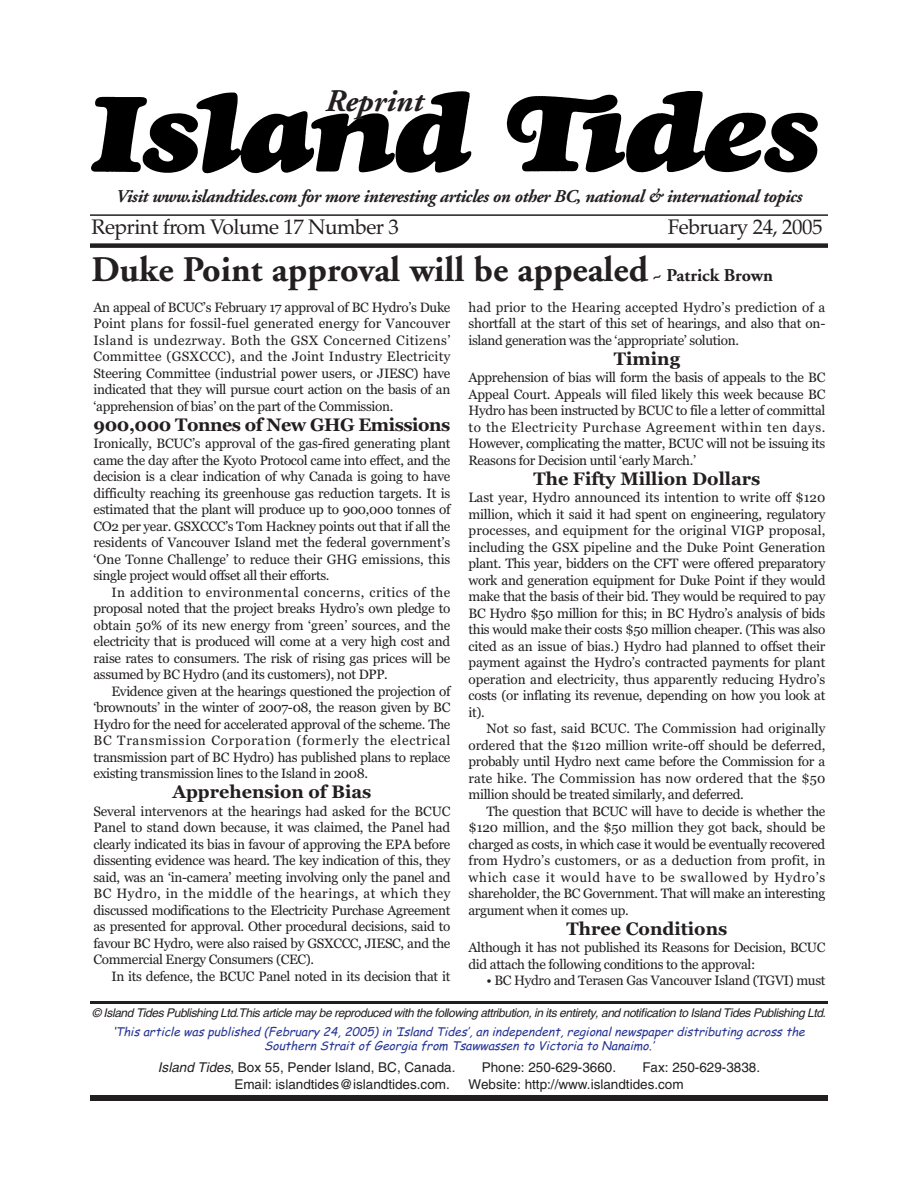
<style>
.page{position:relative;width:918px;height:1188px;background:#fff}
.page>*{position:absolute;margin:0;border:0;box-sizing:border-box;transform-origin:0 0}
.t1{font:700 36px "Adobe Garamond";color:#231f20}
.t2{font:italic 700 31.5px "Adobe Garamond";color:#231f20}
.t3{font:21px "Palatino";letter-spacing:-.025em;color:#231f20}
.t4{font:italic 700 18px "Adobe Garamond";letter-spacing:-.025em;color:#231f20}
.t5{font:700 18px "Georgia";color:#231f20}
.t6{font:700 18px "Georgia";letter-spacing:-.025em;color:#231f20}
.t7{font:13.5px/16.5px "Georgia";letter-spacing:-.025em;color:#231f20;text-align:justify}
.t8{font:13.5px "Helvetica";color:#231f20}
.t9{font:italic 12px/14.5px "Comic Sans MS";color:#293795;text-align:center}
.t10{font:italic 12px "Helvetica";letter-spacing:-.035em;color:#231f20}
.s1{font-size:18px}
.s2{color:#231f20}
.s3{font-style:italic}
</style>
<div class="page">
<hr style="left:90px;top:214px;width:738px;height:2px;background:#231f20">
<div style="left:90px;top:243px;width:738px;height:5px;background:#231f20"></div>
<img style="left:91px;top:92px;width:727px;height:81px">
<hr style="left:90px;top:1001px;width:738px;height:3px;background:#231f20">
<div style="left:90px;top:1095px;width:738px;height:6px;background:#231f20"></div>
<h2 class="t2" style="left:326px;top:89px;width:99px">Reprint</h2>
<h3 class="t4" style="left:116px;top:189px;width:688px">Visit www.islandtides.com for more interesting articles on other BC, national &amp; international topics</h3>
<h3 class="t3" style="left:92px;top:214px;width:309px">Reprint from Volume 17 Number 3</h3>
<h3 class="t3" style="left:668px;top:214px;width:156px">February 24, 2005</h3>
<h1 class="t1" style="left:92px;top:256px;width:683px">Duke Point approval will be appealed <span class="s1">~ Patrick Brown</span></h1>
<p class="t7" style="left:94px;top:299px;width:358px">An appeal of BCUC’s February 17 approval of BC Hydro’s Duke Point plans for fossil-fuel generated energy for Vancouver Island is undezrway. Both the GSX Concerned Citizens’ Committee (GSXCCC), and the Joint Industry Electricity Steering Committee (industrial power users, or JIESC) have indicated that they will pursue court action on the basis of an ‘apprehension of bias’ on the part of the Commission.</p>
<h3 class="t6" style="left:94px;top:414px;width:358px">900,000 Tonnes of New GHG Emissions</h3>
<p class="t7" style="left:94px;top:435px;width:358px">Ironically, BCUC’s approval of the gas-fired generating plant came the day after the Kyoto Protocol came into effect, and the decision is a clear indication of why Canada is going to have difficulty reaching its greenhouse gas reduction targets. It is estimated that the plant will produce up to 900,000 tonnes of CO2 per year. GSXCCC’s Tom Hackney points out that if all the residents of Vancouver Island met the federal government’s ‘One Tonne Challenge’ to reduce their GHG emissions, this single project would offset all their efforts.</p>
<p class="t7" style="left:94px;top:584px;width:358px;text-indent:18px">In addition to environmental concerns, critics of the proposal noted that the project breaks Hydro’s own pledge to obtain 50% of its new energy from ‘green’ sources, and the electricity that is produced will come at a very high cost and raise rates to consumers. The risk of rising gas prices will be assumed by BC Hydro (and its customers), not DPP.</p>
<p class="t7" style="left:94px;top:683px;width:358px;text-indent:18px">Evidence given at the hearings questioned the projection of ‘brownouts’ in the winter of 2007-08, the reason given by BC Hydro for the need for accelerated approval of the scheme. The BC Transmission Corporation (formerly the electrical transmission part of BC Hydro) has published plans to replace existing transmission lines to the Island in 2008.</p>
<h3 class="t5" style="left:172px;top:781px;width:201px">Apprehension of Bias</h3>
<p class="t7" style="left:94px;top:803px;width:358px">Several intervenors at the hearings had asked for the BCUC Panel to stand down because, it was claimed, the Panel had clearly indicated its bias in favour of approving the EPA before dissenting evidence was heard. The key indication of this, they said, was an ‘in-camera’ meeting involving only the panel and BC Hydro, in the middle of the hearings, at which they discussed modifications to the Electricity Purchase Agreement as presented for approval. Other procedural decisions, said to favour BC Hydro, were also raised by GSXCCC, JIESC, and the Commercial Energy Consumers (CEC).</p>
<p class="t7" style="left:112px;top:968px;width:340px">In its defence, the BCUC Panel noted in its decision that it</p>
<p class="t7" style="left:469px;top:299px;width:358px">had prior to the Hearing accepted Hydro’s prediction of a shortfall at the start of this set of hearings, and also that on&shy;island generation was the ‘appropriate’ solution.</p>
<h3 class="t5" style="left:614px;top:348px;width:68px">Timing</h3>
<p class="t7" style="left:469px;top:369px;width:358px">Apprehension of bias will form the basis of appeals to the BC Appeal Court. Appeals will filed likely this week because BC Hydro has been instructed by BCUC to file a letter of committal to the Electricity Purchase Agreement within ten days.<br>However, complicating the matter, BCUC will not be issuing its Reasons for Decision until ‘early March.’</p>
<h3 class="t5" style="left:534px;top:468px;width:228px">The Fifty Million Dollars</h3>
<p class="t7" style="left:469px;top:489px;width:358px">Last year, Hydro announced its intention to write off $120 million, which it said it had spent on engineering, regulatory processes, and equipment for the original VIGP proposal, including the GSX pipeline and the Duke Point Generation plant. This year, bidders on the CFT were offered preparatory work and generation equipment for Duke Point if they would make that the basis of their bid. They would be required to pay BC Hydro $50 million for this; in BC Hydro’s analysis of bids this would make their costs $50 million cheaper. (This was also cited as an issue of bias.) Hydro had planned to offset their payment against the Hydro’s contracted payments for plant operation and electricity, thus apparently reducing Hydro’s costs (or inflating its revenue, depending on how you look at it).</p>
<p class="t7" style="left:469px;top:720px;width:358px;text-indent:18px">Not so fast, said BCUC. The Commission had originally ordered that the $120 million write-off should be deferred, probably until Hydro next came before the Commission for a rate hike. The Commission has now ordered that the $50 million should be treated similarly, and deferred.</p>
<p class="t7" style="left:469px;top:803px;width:358px;text-indent:18px">The question that BCUC will have to decide is whether the $120 million, and the $50 million they got back, should be charged as costs, in which case it would be eventually recovered from Hydro’s customers, or as a deduction from profit, in which case it would have to be swallowed by Hydro’s shareholder, the BC Government. That will make an interesting argument when it comes up.</p>
<h3 class="t5" style="left:567px;top:918px;width:162px">Three Conditions</h3>
<p class="t7" style="left:469px;top:939px;width:358px">Although it has not published its Reasons for Decision, BCUC did attach the following conditions to the approval:</p>
<p class="t7" style="left:487px;top:972px;width:340px">• BC Hydro and Terasen Gas Vancouver Island (TGVI) must</p>
<p class="t10" style="left:92px;top:1008px;width:735px">© Island Tides Publishing Ltd.This article may be reproduced with the following attribution, in its entirety, and notification to Island Tides Publishing Ltd.</p>
<p class="t9" style="left:113px;top:1024px;width:697px"><span class="s2">‘</span>Thisarticlewaspublished (February 24,2005)in‘Island Tides’,anindependent,regionalnewspaperdistributingacrossthe<br>SouthernStraitofGeorgiafrom TsawwassentoVictoriatoNanaimo.’</p>
<p class="t8" style="left:158px;top:1063px;width:299px"><span class="s3">Island Tides</span>, Box 55, Pender Island, BC, Canada.</p>
<p class="t8" style="left:482px;top:1063px;width:136px">Phone: 250-629-3660.</p>
<p class="t8" style="left:642px;top:1063px;width:119px">Fax: 250-629-3838.</p>
<p class="t8" style="left:234px;top:1079px;width:217px">Email: islandtides@islandtides.com.</p>
<p class="t8" style="left:469px;top:1079px;width:217px">Website: http://www.islandtides.com</p>
</div>
